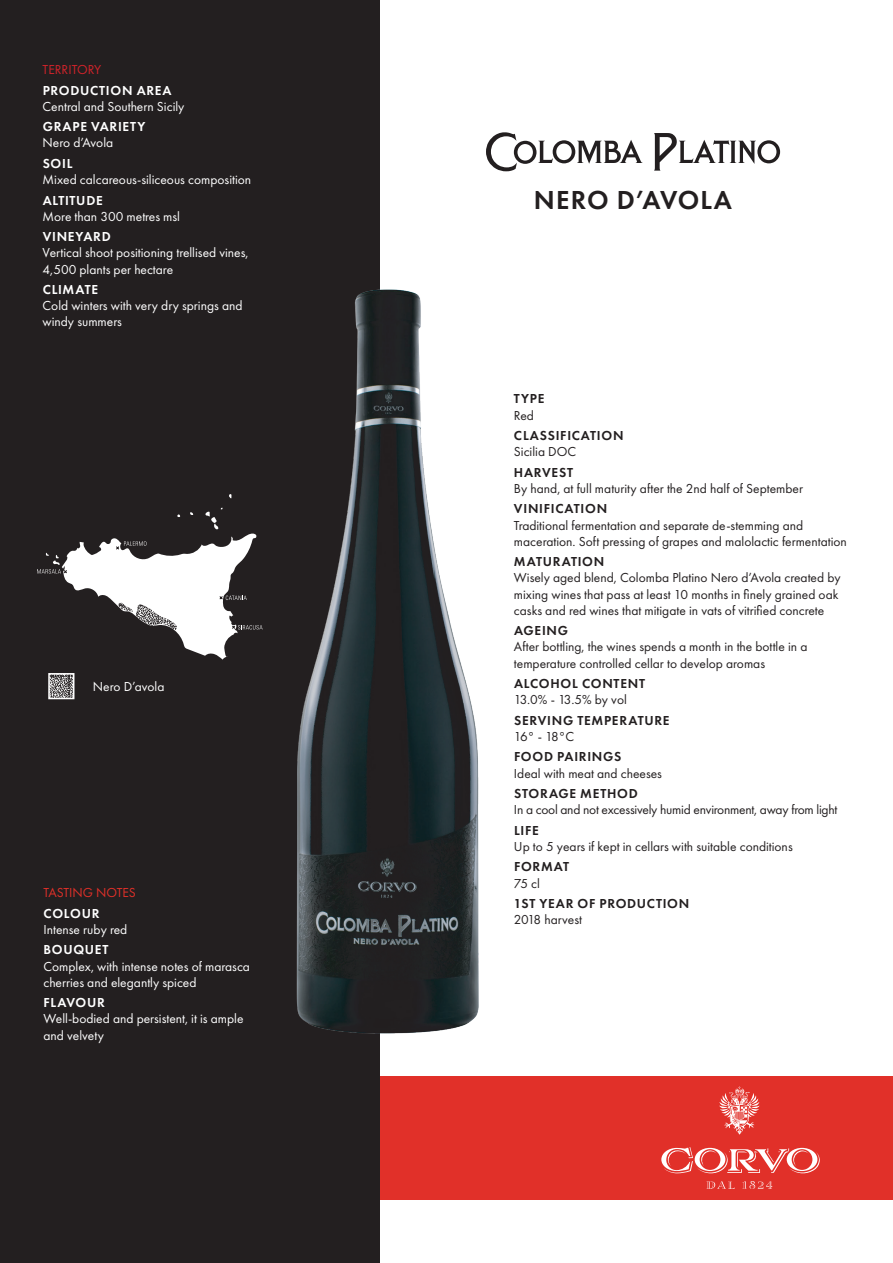
<style>
.page{position:relative;width:893px;height:1263px;background:#fff}
.page>*{position:absolute;margin:0;border:0;box-sizing:border-box;transform-origin:0 0}
.t1{font:600 27px "Futura PT";letter-spacing:.045em;color:#231f20}
.t2{font:13.5px/16.2px "Futura PT";color:#231f20}
.t3{font:13.5px/16.2px "Futura PT";color:#fff}
.t4{font:600 13.5px "Futura PT";letter-spacing:.055em;color:#231f20}
.t5{font:600 13.5px "Futura PT";letter-spacing:.055em;color:#fff}
.t6{font:13.5px "Futura PT";letter-spacing:-.02em;color:#231f20}
.t7{font:13.5px "Futura PT";color:#e13029}
.t8{font:13.5px "Futura PT";color:#d1232a}
</style>
<div class="page">
<div style="left:379px;top:1076px;width:514px;height:123px;background:#e13029"></div>
<svg style="left:719px;top:1086px;width:41px;height:49px"></svg>
<svg style="left:707px;top:1181px;width:27px;height:8px"></svg>
<svg style="left:742px;top:1181px;width:30px;height:8px"></svg>
<svg style="left:661px;top:1147px;width:159px;height:27px"></svg>
<div style="left:0;top:0;width:379px;height:1263px;background:#231f20"></div>
<svg style="left:51px;top:676px;width:20px;height:20px"></svg>
<div style="left:48px;top:673px;width:26px;height:26px;border:2px solid #fff"></div>
<svg style="left:37px;top:507px;width:226px;height:153px"></svg>
<svg style="left:486px;top:132px;width:156px;height:39px"></svg>
<svg style="left:654px;top:133px;width:126px;height:38px"></svg>
<img style="left:296px;top:274px;width:183px;height:777px">
<p class="t8" style="left:43px;top:62px;width:60px">TERRITORY</p>
<p class="t5" style="left:43px;top:82px;width:130px">PRODUCTION AREA</p>
<p class="t3" style="left:43px;top:98px;width:143px">Central and Southern Sicily</p>
<p class="t5" style="left:43px;top:118px;width:104px">GRAPE VARIETY</p>
<p class="t3" style="left:43px;top:135px;width:72px">Nero d’Avola</p>
<p class="t5" style="left:43px;top:155px;width:31px">SOIL</p>
<p class="t3" style="left:43px;top:171px;width:210px">Mixed calcareous-siliceous composition</p>
<p class="t5" style="left:43px;top:192px;width:62px">ALTITUDE</p>
<p class="t3" style="left:43px;top:208px;width:139px">More than 300 metres msl</p>
<p class="t5" style="left:43px;top:228px;width:70px">VINEYARD</p>
<p class="t3" style="left:43px;top:245px;width:208px">Vertical shoot positioning trellised vines,<br>4,500 plants per hectare</p>
<p class="t5" style="left:43px;top:281px;width:57px">CLIMATE</p>
<p class="t3" style="left:43px;top:298px;width:202px">Cold winters with very dry springs and windy summers</p>
<p class="t3" style="left:93px;top:679px;width:73px">Nero D’avola</p>
<p class="t7" style="left:43px;top:885px;width:94px">TASTING NOTES</p>
<p class="t5" style="left:44px;top:905px;width:57px">COLOUR</p>
<p class="t3" style="left:43px;top:921px;width:85px">Intense ruby red</p>
<p class="t5" style="left:44px;top:941px;width:66px">BOUQUET</p>
<p class="t3" style="left:43px;top:958px;width:208px">Complex, with intense notes of marasca cherries and elegantly spiced</p>
<p class="t5" style="left:44px;top:994px;width:63px">FLAVOUR</p>
<p class="t3" style="left:43px;top:1011px;width:202px">Well-bodied and persistent, it is ample and velvety</p>
<h1 class="t1" style="left:534px;top:184px;width:200px">NERO D’AVOLA</h1>
<p class="t4" style="left:514px;top:390px;width:32px">TYPE</p>
<p class="t2" style="left:514px;top:407px;width:22px">Red</p>
<p class="t4" style="left:514px;top:427px;width:111px">CLASSIFICATION</p>
<p class="t2" style="left:514px;top:443px;width:64px">Sicilia DOC</p>
<p class="t4" style="left:514px;top:464px;width:61px">HARVEST</p>
<p class="t2" style="left:514px;top:480px;width:291px">By hand, at full maturity after the 2nd half of September</p>
<p class="t4" style="left:514px;top:500px;width:95px">VINIFICATION</p>
<p class="t2" style="left:514px;top:517px;width:334px">Traditional fermentation and separate de-stemming and maceration. Soft pressing of grapes and malolactic fermentation</p>
<p class="t4" style="left:514px;top:553px;width:92px">MATURATION</p>
<p class="t2" style="left:514px;top:570px;width:328px">Wisely aged blend, Colomba Platino Nero d’Avola created by mixing wines that pass at least 10 months in finely grained oak casks and red wines that mitigate in vats of vitrified concrete</p>
<p class="t4" style="left:514px;top:622px;width:56px">AGEING</p>
<p class="t2" style="left:514px;top:639px;width:295px">After bottling, the wines spends a month in the bottle in a temperature controlled cellar to develop aromas</p>
<p class="t4" style="left:514px;top:675px;width:133px">ALCOHOL CONTENT</p>
<p class="t2" style="left:514px;top:692px;width:114px">13.0% - 13.5% by vol</p>
<p class="t4" style="left:514px;top:712px;width:157px">SERVING TEMPERATURE</p>
<p class="t2" style="left:514px;top:728px;width:62px">16° - 18°C</p>
<p class="t4" style="left:514px;top:748px;width:109px">FOOD PAIRINGS</p>
<p class="t2" style="left:514px;top:765px;width:150px">Ideal with meat and cheeses</p>
<p class="t4" style="left:514px;top:785px;width:125px">STORAGE METHOD</p>
<p class="t6" style="left:514px;top:802px;width:325px">In a cool and not excessively humid environment, away from light</p>
<p class="t4" style="left:514px;top:822px;width:26px">LIFE</p>
<p class="t2" style="left:514px;top:838px;width:280px">Up to 5 years if kept in cellars with suitable conditions</p>
<p class="t4" style="left:514px;top:858px;width:57px">FORMAT</p>
<p class="t2" style="left:514px;top:875px;width:28px">75 cl</p>
<p class="t4" style="left:514px;top:895px;width:177px">1ST YEAR OF PRODUCTION</p>
<p class="t2" style="left:514px;top:911px;width:70px">2018 harvest</p>
</div>
